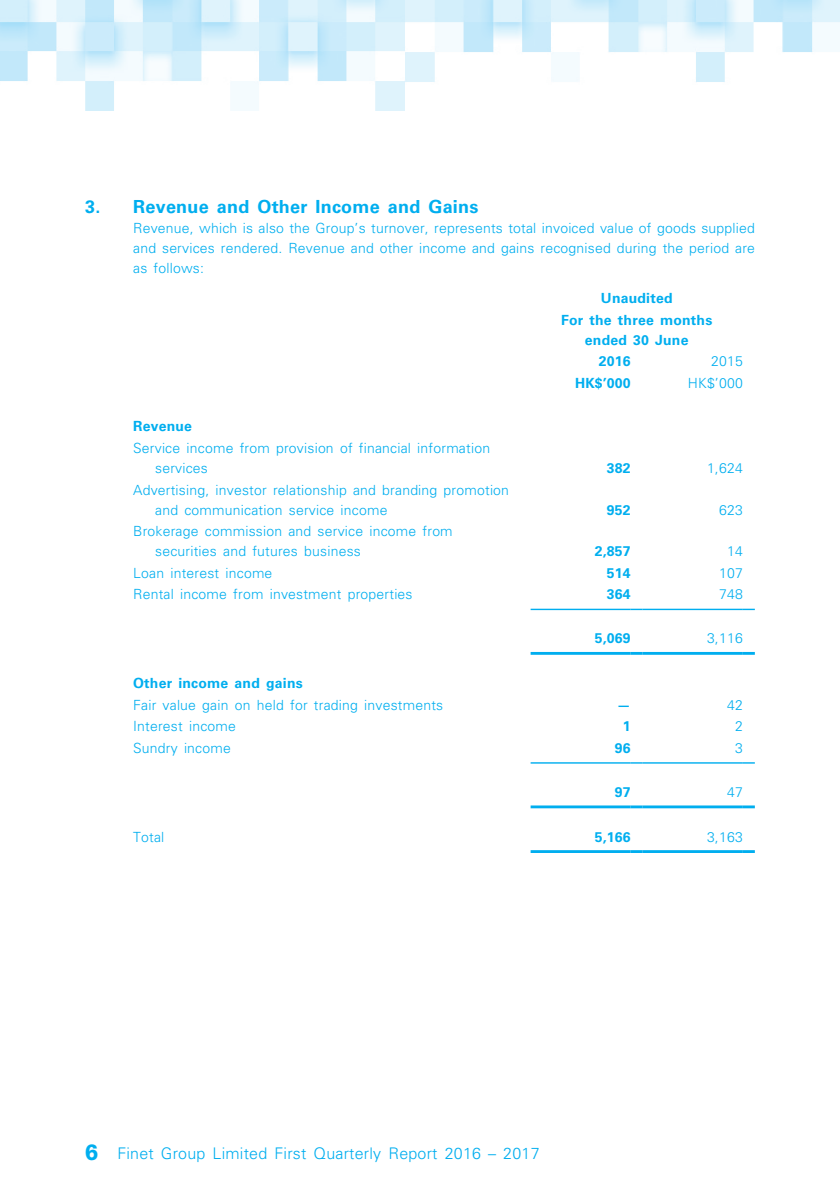
<style>
.page{position:relative;width:840px;height:1191px;background:#fff}
.page>*{position:absolute;margin:0;border:0;box-sizing:border-box;transform-origin:0 0}
._17_H1__Note{font:700 18px "Univers LT Std";letter-spacing:.015em;color:#00aeef}
.t1{font:300 16px "Univers LT Std";letter-spacing:.015em;color:#00aeef}
._29_Table_Stub__Note{font:300 14px/20px "Univers LT Std";letter-spacing:.015em;color:#00aeef}
._26___P2__Note{font:300 14px/20px "Univers LT Std";letter-spacing:.015em;color:#00aeef;text-align:justify}
._02_Note_Text{font:700 14px/20px "Univers LT Std";letter-spacing:.015em;color:#00aeef;text-align:center}
._02_Note_Text-2{font:300 14px "Univers LT Std";letter-spacing:.015em;color:#00aeef}
._29_Table_Stub__Note-2{font:700 14px "Univers LT Std";letter-spacing:.015em;color:#00aeef}
.s1{font-weight:900;font-size:22px}
</style>
<div class="page">
<img style="left:0;top:0;width:839px;height:110px">
<hr style="left:530px;top:608px;width:100px;height:2px;background:#00aeef">
<svg style="left:630px;top:608px;width:12px;height:2px"></svg>
<hr style="left:642px;top:608px;width:100px;height:2px;background:#00aeef">
<svg style="left:742px;top:608px;width:12px;height:2px"></svg>
<hr style="left:530px;top:762px;width:100px;height:1px;background:#00aeef">
<svg style="left:630px;top:762px;width:12px;height:1px"></svg>
<hr style="left:642px;top:762px;width:100px;height:1px;background:#00aeef">
<svg style="left:742px;top:762px;width:12px;height:1px"></svg>
<hr style="left:530px;top:652px;width:100px;height:3px;background:#00aeef">
<svg style="left:630px;top:652px;width:12px;height:3px"></svg>
<hr style="left:642px;top:652px;width:100px;height:3px;background:#00aeef">
<svg style="left:742px;top:652px;width:12px;height:3px"></svg>
<hr style="left:530px;top:805px;width:100px;height:3px;background:#00aeef">
<svg style="left:630px;top:805px;width:12px;height:3px"></svg>
<hr style="left:642px;top:805px;width:100px;height:3px;background:#00aeef">
<svg style="left:742px;top:805px;width:12px;height:3px"></svg>
<hr style="left:530px;top:850px;width:100px;height:3px;background:#00aeef">
<svg style="left:630px;top:850px;width:12px;height:3px"></svg>
<hr style="left:642px;top:850px;width:100px;height:3px;background:#00aeef">
<svg style="left:742px;top:850px;width:12px;height:3px"></svg>
<p class="_17_H1__Note" style="left:85px;top:196px;width:394px">3. Revenue and Other Income and Gains</p>
<p class="_26___P2__Note" style="left:133px;top:218px;width:623px">Revenue, which is also the Group’s turnover, represents total invoiced value of goods supplied and services rendered. Revenue and other income and gains recognised during the period are as follows:</p>
<p class="_02_Note_Text" style="left:600px;top:288px;width:73px">Unaudited</p>
<p class="_02_Note_Text" style="left:560px;top:310px;width:153px">For the three months ended 30 June</p>
<p class="_02_Note_Text" style="left:598px;top:351px;width:33px">2016</p>
<p class="_02_Note_Text-2" style="left:710px;top:353px;width:33px">2015</p>
<p class="_02_Note_Text" style="left:574px;top:373px;width:57px">HK$’000</p>
<p class="_02_Note_Text-2" style="left:687px;top:374px;width:56px">HK$’000</p>
<p class="_29_Table_Stub__Note-2" style="left:133px;top:418px;width:60px">Revenue</p>
<p class="_29_Table_Stub__Note" style="left:155px;top:438px;width:336px;text-indent:-22px">Service income from provision of financial information services</p>
<p class="_02_Note_Text" style="left:606px;top:458px;width:25px">382</p>
<p class="_02_Note_Text-2" style="left:706px;top:459px;width:37px">1,624</p>
<p class="_29_Table_Stub__Note" style="left:155px;top:479px;width:355px;text-indent:-22px">Advertising, investor relationship and branding promotion and communication service income</p>
<p class="_29_Table_Stub__Note" style="left:155px;top:521px;width:299px;text-indent:-22px">Brokerage commission and service income from securities and futures business</p>
<p class="_02_Note_Text" style="left:606px;top:500px;width:25px">952</p>
<p class="_02_Note_Text-2" style="left:718px;top:501px;width:25px">623</p>
<p class="_02_Note_Text" style="left:594px;top:541px;width:37px">2,857</p>
<p class="_02_Note_Text-2" style="left:726px;top:543px;width:17px">14</p>
<p class="_29_Table_Stub__Note" style="left:133px;top:563px;width:141px">Loan interest income</p>
<p class="_02_Note_Text" style="left:606px;top:563px;width:25px">514</p>
<p class="_02_Note_Text-2" style="left:718px;top:564px;width:25px">107</p>
<p class="_29_Table_Stub__Note" style="left:133px;top:584px;width:281px">Rental income from investment properties</p>
<p class="_02_Note_Text" style="left:606px;top:584px;width:25px">364</p>
<p class="_02_Note_Text-2" style="left:718px;top:586px;width:25px">748</p>
<p class="_02_Note_Text" style="left:594px;top:628px;width:37px">5,069</p>
<p class="_02_Note_Text-2" style="left:706px;top:630px;width:37px">3,116</p>
<p class="_29_Table_Stub__Note-2" style="left:133px;top:675px;width:171px">Other income and gains</p>
<p class="_29_Table_Stub__Note" style="left:133px;top:694px;width:311px">Fair value gain on held for trading investments</p>
<p class="_02_Note_Text" style="left:616px;top:695px;width:15px">—</p>
<p class="_02_Note_Text-2" style="left:726px;top:696px;width:17px">42</p>
<p class="_29_Table_Stub__Note" style="left:133px;top:716px;width:104px">Interest income</p>
<p class="_02_Note_Text" style="left:622px;top:716px;width:9px">1</p>
<p class="_02_Note_Text-2" style="left:734px;top:718px;width:9px">2</p>
<p class="_29_Table_Stub__Note" style="left:133px;top:738px;width:99px">Sundry income</p>
<p class="_02_Note_Text" style="left:614px;top:738px;width:17px">96</p>
<p class="_02_Note_Text-2" style="left:734px;top:739px;width:9px">3</p>
<p class="_02_Note_Text" style="left:614px;top:782px;width:17px">97</p>
<p class="_02_Note_Text-2" style="left:726px;top:783px;width:17px">47</p>
<p class="_29_Table_Stub__Note" style="left:133px;top:826px;width:33px">Total</p>
<p class="_02_Note_Text" style="left:594px;top:826px;width:37px">5,166</p>
<p class="_02_Note_Text-2" style="left:706px;top:828px;width:37px">3,163</p>
<p class="t1" style="left:85px;top:1143px;width:455px"><span class="s1">6</span> Finet Group Limited First Quarterly Report 2016 – 2017</p>
</div>
